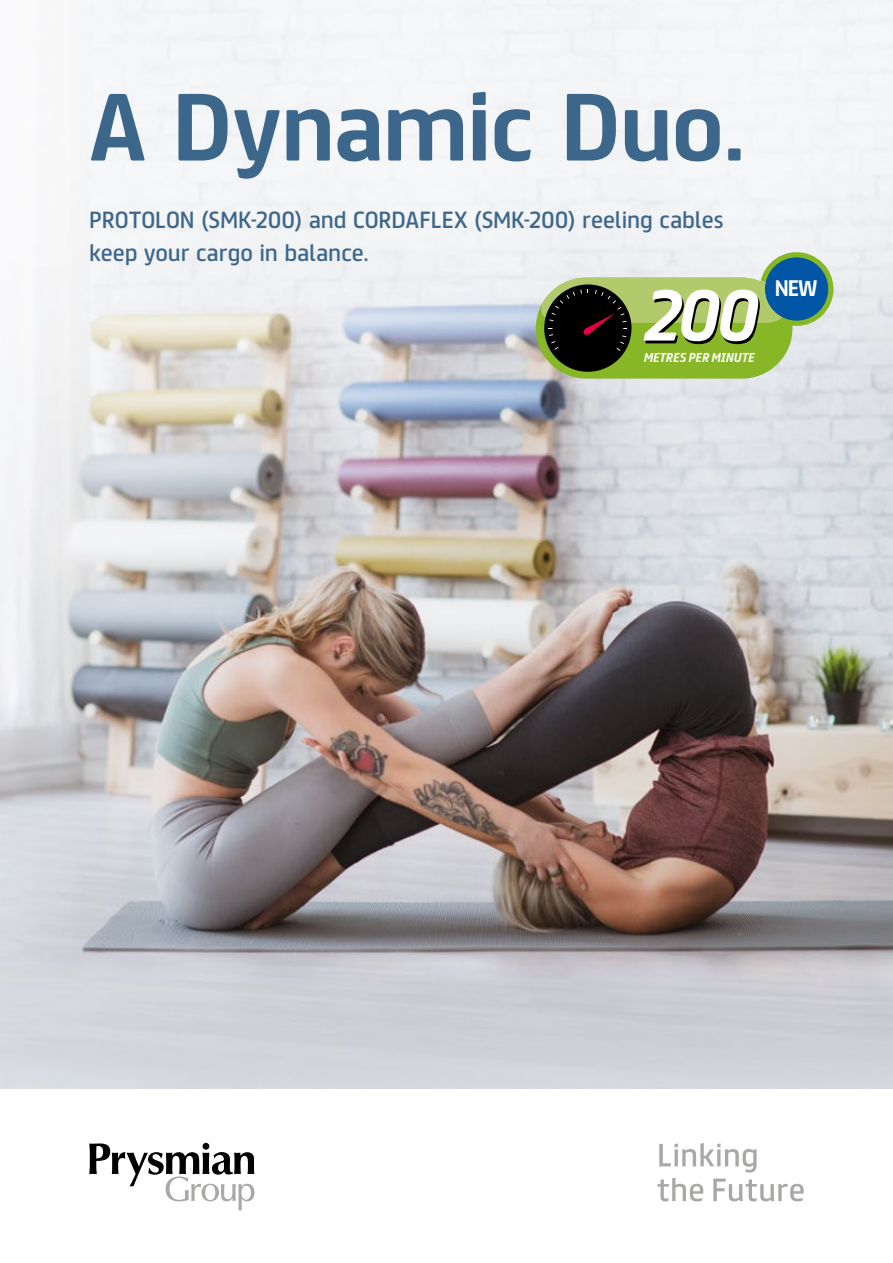
<style>
.page{position:relative;width:893px;height:1263px;background:#fff}
.page>*{position:absolute;margin:0;border:0;box-sizing:border-box;transform-origin:0 0}
.t1{font:700 85.5px "FS Truman";letter-spacing:-.015em;color:#3d668b}
.t2{font:italic 700 64.5px "FS Truman";color:#fff}
.t3{font:21px/33px "FS Truman";letter-spacing:-.005em;color:#3d668b}
.t4{font:700 20.25px "FS Truman";color:#fff}
.t5{font:italic 700 11.7px "FS Truman";color:#fff}
</style>
<div class="page">
<img style="left:0;top:0;width:893px;height:1089px">
<div style="left:536px;top:278px;width:256px;height:101px;background:#87b726;border-radius:50px"></div>
<div style="left:760px;top:252px;width:73px;height:74px;background:#87b726;border-radius:50%"></div>
<svg style="left:541px;top:257px;width:287px;height:114px"></svg>
<svg style="left:89px;top:1143px;width:165px;height:67px"></svg>
<svg style="left:659px;top:1143px;width:98px;height:29px"></svg>
<svg style="left:657px;top:1178px;width:46px;height:23px"></svg>
<svg style="left:713px;top:1178px;width:91px;height:23px"></svg>
<h1 class="t1" style="left:89px;top:53px;width:658px">A Dynamic Duo.</h1>
<p class="t3" style="left:89px;top:201px;width:636px">PROTOLON (SMK-200) and CORDAFLEX (SMK-200) reeling cables keep your cargo in balance.</p>
<h2 class="t2" style="left:646px;top:258px;width:116px">200</h2>
<p class="t5" style="left:644px;top:347px;width:112px">METRES PER MINUTE</p>
<p class="t4" style="left:775px;top:270px;width:44px">NEW</p>
</div>
